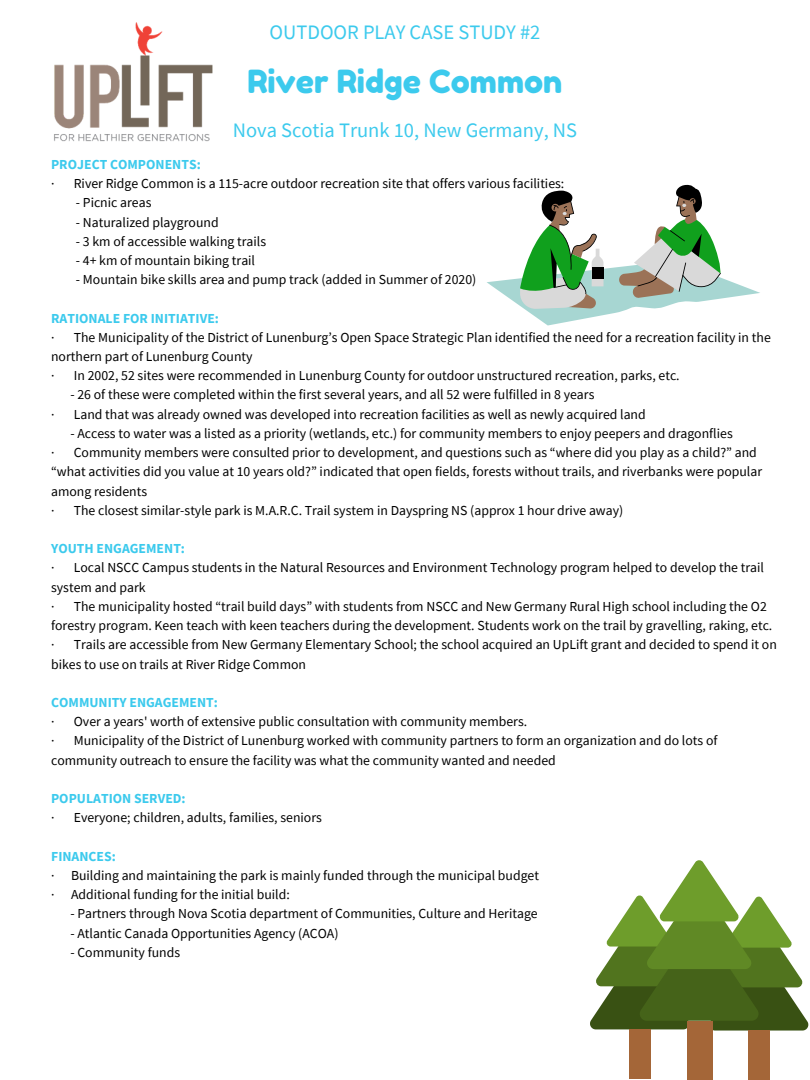
<style>
.page{position:relative;width:810px;height:1080px;background:#fff}
.page>*{position:absolute;margin:0;border:0;box-sizing:border-box;transform-origin:0 0}
.t1{font:31.88px "Fredoka One";color:#3ccaed}
.t2{font:20.5px "Source Sans Pro";color:#3ccaed}
.t3{font:13.75px/19.2px "Source Sans Pro";color:#000}
.t4{font:700 13.75px "Source Sans Pro";color:#3ccaed}
</style>
<div class="page">
<svg style="left:487px;top:184px;width:273px;height:141px"></svg>
<div style="left:592px;top:267px;width:12px;height:11px;background:#000"></div>
<div style="left:629px;top:1029px;width:22px;height:50px;background:#a46638"></div>
<div style="left:748px;top:1031px;width:22px;height:49px;background:#a46638"></div>
<svg style="left:590px;top:860px;width:219px;height:171px"></svg>
<div style="left:687px;top:1021px;width:25px;height:59px;background:#a46638"></div>
<img style="left:54px;top:22px;width:159px;height:120px">
<p class="t2" style="left:270px;top:19px;width:272px">OUTDOOR PLAY CASE STUDY #2</p>
<p class="t1" style="left:247px;top:62px;width:317px">River Ridge Common</p>
<p class="t2" style="left:233px;top:117px;width:346px">Nova Scotia Trunk 10, New Germany, NS</p>
<p class="t4" style="left:51px;top:155px;width:151px">PROJECT COMPONENTS:</p>
<p class="t3" style="left:51px;top:174px;width:515px">· River Ridge Common is a 115-acre outdoor recreation site that offers various facilities:</p>
<p class="t3" style="left:76px;top:193px;width:77px">- Picnic areas</p>
<p class="t3" style="left:76px;top:212px;width:144px">- Naturalized playground</p>
<p class="t3" style="left:76px;top:231px;width:192px">- 3 km of accessible walking trails</p>
<p class="t3" style="left:76px;top:250px;width:181px">- 4+ km of mountain biking trail</p>
<p class="t3" style="left:76px;top:270px;width:402px">- Mountain bike skills area and pump track (added in Summer of 2020)</p>
<p class="t4" style="left:51px;top:309px;width:169px">RATIONALE FOR INITIATIVE:</p>
<p class="t3" style="left:51px;top:327px;width:721px">· The Municipality of the District of Lunenburg’s Open Space Strategic Plan identified the need for a recreation facility in the northern part of Lunenburg County</p>
<p class="t3" style="left:51px;top:366px;width:630px">· In 2002, 52 sites were recommended in Lunenburg County for outdoor unstructured recreation, parks, etc.</p>
<p class="t3" style="left:70px;top:385px;width:526px">- 26 of these were completed within the first several years, and all 52 were fulfilled in 8 years</p>
<p class="t3" style="left:51px;top:404px;width:596px">· Land that was already owned was developed into recreation facilities as well as newly acquired land</p>
<p class="t3" style="left:70px;top:423px;width:664px">- Access to water was a listed as a priority (wetlands, etc.) for community members to enjoy peepers and dragonflies</p>
<p class="t3" style="left:51px;top:443px;width:712px">· Community members were consulted prior to development, and questions such as “where did you play as a child?” and “what activities did you value at 10 years old?” indicated that open fields, forests without trails, and riverbanks were popular among residents</p>
<p class="t3" style="left:51px;top:500px;width:574px">· The closest similar-style park is M.A.R.C. Trail system in Dayspring NS (approx 1 hour drive away)</p>
<p class="t4" style="left:51px;top:540px;width:135px">YOUTH ENGAGEMENT:</p>
<p class="t3" style="left:51px;top:558px;width:714px">· Local NSCC Campus students in the Natural Resources and Environment Technology program helped to develop the trail system and park</p>
<p class="t3" style="left:51px;top:596px;width:723px">· The municipality hosted “trail build days” with students from NSCC and New Germany Rural High school including the O2 forestry program. Keen teach with keen teachers during the development. Students work on the trail by gravelling, raking, etc.</p>
<p class="t3" style="left:51px;top:635px;width:727px">· Trails are accessible from New Germany Elementary School; the school acquired an UpLift grant and decided to spend it on bikes to use on trails at River Ridge Common</p>
<p class="t4" style="left:51px;top:693px;width:168px">COMMUNITY ENGAGEMENT:</p>
<p class="t3" style="left:51px;top:712px;width:478px">· Over a years' worth of extensive public consultation with community members.</p>
<p class="t3" style="left:51px;top:731px;width:668px">· Municipality of the District of Lunenburg worked with community partners to form an organization and do lots of community outreach to ensure the facility was what the community wanted and needed</p>
<p class="t4" style="left:51px;top:790px;width:136px">POPULATION SERVED:</p>
<p class="t3" style="left:51px;top:808px;width:272px">· Everyone; children, adults, families, seniors</p>
<p class="t4" style="left:51px;top:847px;width:66px">FINANCES:</p>
<p class="t3" style="left:51px;top:865px;width:489px">· Building and maintaining the park is mainly funded through the municipal budget</p>
<p class="t3" style="left:51px;top:885px;width:240px">· Additional funding for the initial build:</p>
<p class="t3" style="left:70px;top:904px;width:469px">- Partners through Nova Scotia department of Communities, Culture and Heritage</p>
<p class="t3" style="left:70px;top:923px;width:270px">- Atlantic Canada Opportunities Agency (ACOA)</p>
<p class="t3" style="left:70px;top:942px;width:111px">- Community funds</p>
</div>
